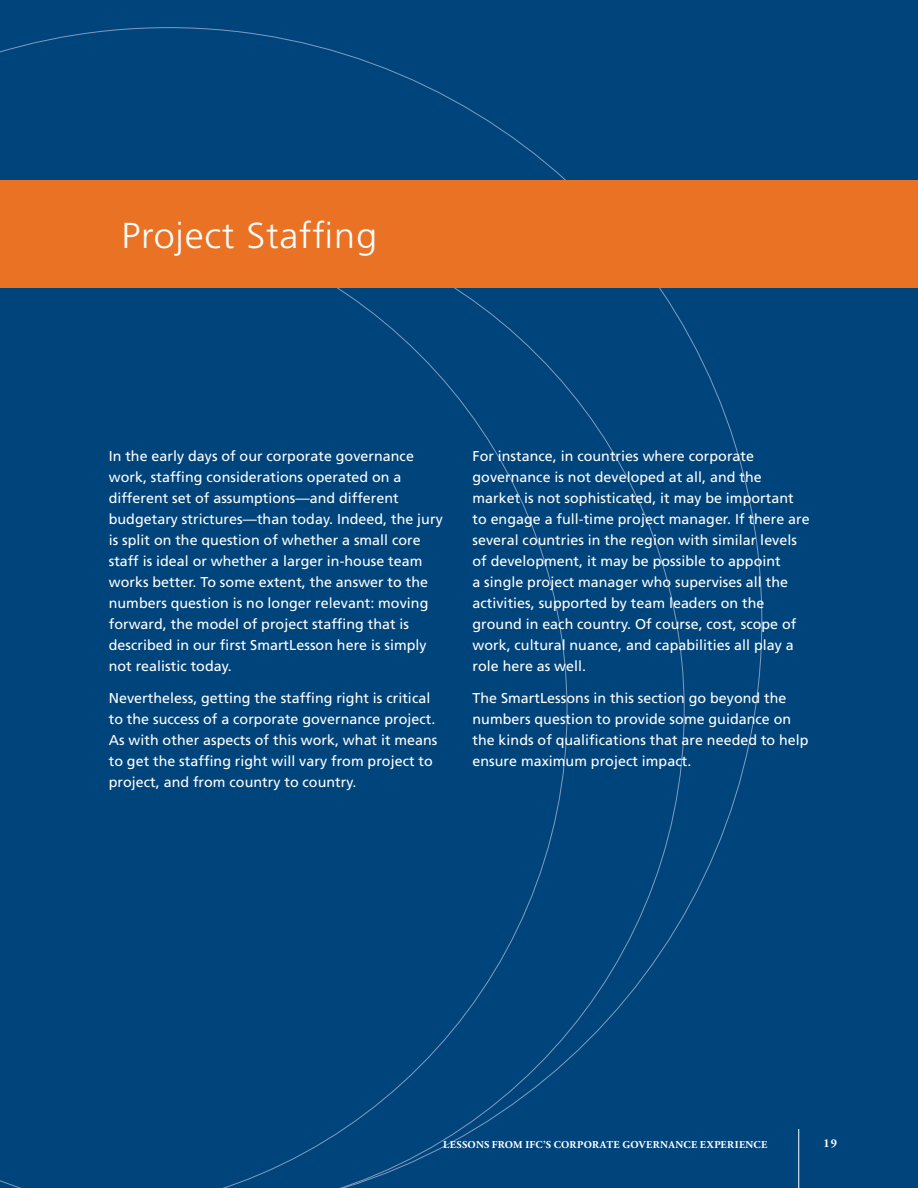
<style>
.page{position:relative;width:918px;height:1188px;background:#00447c}
.page>*{position:absolute;margin:0;border:0;box-sizing:border-box;transform-origin:0 0}
.t1{font:300 36px "Frutiger";letter-spacing:.02em;color:#fff;scale:1.05 1}
.t2{font:14.25px/21px "Frutiger";letter-spacing:.005em;color:#fff}
.t3{font:700 12px "Adobe Garamond Pro";color:#fff}
.t4{font:700 10.5px "Adobe Garamond Pro";letter-spacing:.06em;color:#fff}
</style>
<div class="page">
<svg style="left:0;top:288px;width:567px;height:900px"></svg>
<div style="left:0;top:180px;width:918px;height:108px;background:#ea7225"></div>
<hr style="left:798px;top:1129px;width:1px;height:59px;background:#fff">
<h1 class="t1" style="left:121px;top:215px;width:245px">Project Staffing</h1>
<p class="t2" style="left:109px;top:446px;width:336px">In the early days of our corporate governance work, staffing considerations operated on a different set of assumptions—and different budgetary strictures—than today. Indeed, the jury is split on the question of whether a small core staff is ideal or whether a larger in-house team works better. To some extent, the answer to the numbers question is no longer relevant: moving forward, the model of project staffing that is described in our first SmartLesson here is simply not realistic today.</p>
<p class="t2" style="left:109px;top:687px;width:330px">Nevertheless, getting the staffing right is critical to the success of a corporate governance project.<br>As with other aspects of this work, what it means to get the staffing right will vary from project to project, and from country to country.</p>
<p class="t2" style="left:472px;top:446px;width:339px">For instance, in countries where corporate governance is not developed at all, and the market is not sophisticated, it may be important to engage a full-time project manager. If there are several countries in the region with similar levels of development, it may be possible to appoint<br>a single project manager who supervises all the activities, supported by team leaders on the ground in each country. Of course, cost, scope of work, cultural nuance, and capabilities all play a role here as well.</p>
<p class="t2" style="left:472px;top:687px;width:338px">The SmartLessons in this section go beyond the numbers question to provide some guidance on the kinds of qualifications that are needed to help ensure maximum project impact.</p>
<p class="t4" style="left:443px;top:1139px;width:324px">LESSONS FROM IFC’S CORPORATE GOVERNANCE EXPERIENCE</p>
<p class="t3" style="left:824px;top:1136px;width:15px">19</p>
</div>
